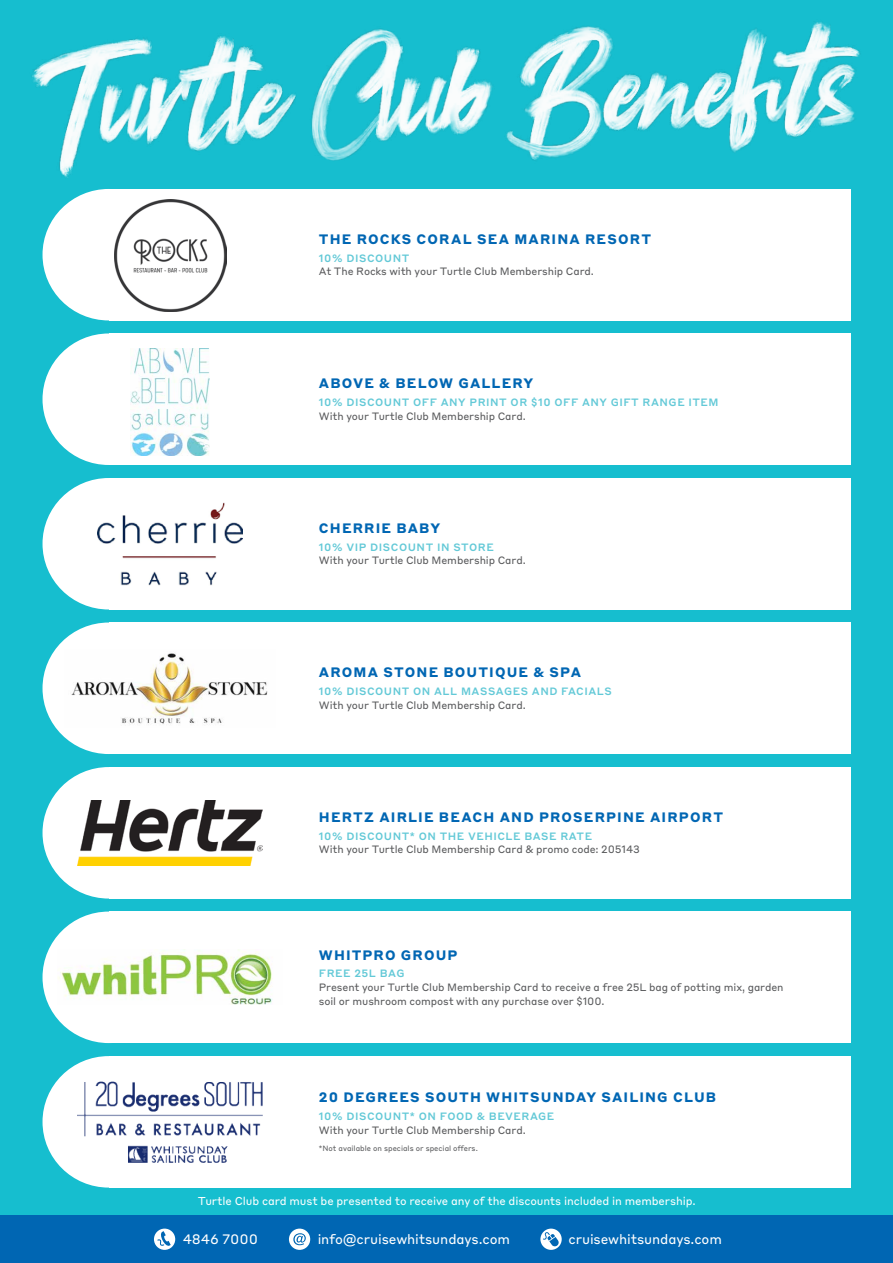
<style>
.page{position:relative;width:893px;height:1263px;background:#fff}
.page>*{position:absolute;margin:0;border:0;box-sizing:border-box;transform-origin:0 0}
.t1{font:700 13.5px "Styrene B";letter-spacing:.085em;color:#0066b3}
.t2{font:13.5px "Styrene B";letter-spacing:-.01em;color:#fff}
.t3{font:11.25px "Styrene B";letter-spacing:-.01em;color:#fff}
.t4{font:10.5px/13.5px "Styrene B";letter-spacing:-.01em;color:#58595b}
.t5{font:500 10.5px "Styrene B";letter-spacing:.05em;color:#63c9d7}
.t6{font:7.5px "Styrene B";color:#58595b}
</style>
<div class="page">
<div style="left:0;top:0;width:893px;height:1236px;background:#16becf"></div>
<div style="left:109px;top:189px;width:741px;height:131px;background:#fff"></div>
<div style="left:43px;top:189px;width:132px;height:131px;background:#fff;border-radius:50%"></div>
<img style="left:114px;top:199px;width:112px;height:112px">
<div style="left:109px;top:333px;width:741px;height:132px;background:#fff"></div>
<div style="left:43px;top:333px;width:132px;height:132px;background:#fff;border-radius:50%"></div>
<img style="left:131px;top:348px;width:78px;height:107px">
<div style="left:109px;top:478px;width:741px;height:131px;background:#fff"></div>
<div style="left:43px;top:478px;width:132px;height:131px;background:#fff;border-radius:50%"></div>
<img style="left:97px;top:502px;width:146px;height:83px">
<div style="left:109px;top:622px;width:741px;height:132px;background:#fff"></div>
<div style="left:43px;top:622px;width:132px;height:132px;background:#fff;border-radius:50%"></div>
<img style="left:71px;top:653px;width:197px;height:71px">
<div style="left:109px;top:767px;width:741px;height:131px;background:#fff"></div>
<div style="left:43px;top:767px;width:132px;height:131px;background:#fff;border-radius:50%"></div>
<img style="left:78px;top:800px;width:184px;height:65px">
<div style="left:109px;top:1056px;width:741px;height:131px;background:#fff"></div>
<div style="left:43px;top:1056px;width:132px;height:131px;background:#fff;border-radius:50%"></div>
<img style="left:78px;top:1081px;width:184px;height:81px">
<div style="left:109px;top:911px;width:741px;height:132px;background:#fff"></div>
<div style="left:43px;top:911px;width:132px;height:132px;background:#fff;border-radius:50%"></div>
<img style="left:58px;top:952px;width:215px;height:53px">
<div style="left:0;top:1215px;width:893px;height:48px;background:#0066b3"></div>
<svg style="left:154px;top:1228px;width:21px;height:22px"></svg>
<svg style="left:289px;top:1228px;width:21px;height:22px"></svg>
<svg style="left:540px;top:1228px;width:22px;height:22px"></svg>
<img style="left:32px;top:22px;width:828px;height:156px">
<p class="t1" style="left:319px;top:227px;width:334px">THE ROCKS CORAL SEA MARINA RESORT</p>
<p class="t5" style="left:319px;top:249px;width:92px">10% DISCOUNT</p>
<p class="t4" style="left:319px;top:264px;width:277px">At The Rocks with your Turtle Club Membership Card.</p>
<p class="t1" style="left:319px;top:372px;width:216px">ABOVE &amp; BELOW GALLERY</p>
<p class="t5" style="left:319px;top:393px;width:401px">10% DISCOUNT OFF ANY PRINT OR $10 OFF ANY GIFT RANGE ITEM</p>
<p class="t4" style="left:319px;top:408px;width:208px">With your Turtle Club Membership Card.</p>
<p class="t1" style="left:319px;top:516px;width:123px">CHERRIE BABY</p>
<p class="t5" style="left:319px;top:538px;width:176px">10% VIP DISCOUNT IN STORE</p>
<p class="t4" style="left:319px;top:553px;width:208px">With your Turtle Club Membership Card.</p>
<p class="t1" style="left:319px;top:661px;width:264px">AROMA STONE BOUTIQUE &amp; SPA</p>
<p class="t5" style="left:319px;top:682px;width:294px">10% DISCOUNT ON ALL MASSAGES AND FACIALS</p>
<p class="t4" style="left:319px;top:697px;width:208px">With your Turtle Club Membership Card.</p>
<p class="t1" style="left:319px;top:805px;width:406px">HERTZ AIRLIE BEACH AND PROSERPINE AIRPORT</p>
<p class="t5" style="left:319px;top:827px;width:275px">10% DISCOUNT* ON THE VEHICLE BASE RATE</p>
<p class="t4" style="left:319px;top:842px;width:322px">With your Turtle Club Membership Card &amp; promo code: 205143</p>
<p class="t1" style="left:319px;top:943px;width:140px">WHITPRO GROUP</p>
<p class="t5" style="left:319px;top:965px;width:87px">FREE 25L BAG</p>
<p class="t4" style="left:319px;top:980px;width:466px">Present your Turtle Club Membership Card to receive a free 25L bag of potting mix, garden soil or mushroom compost with any purchase over $100.</p>
<p class="t1" style="left:319px;top:1086px;width:399px">20 DEGREES SOUTH WHITSUNDAY SAILING CLUB</p>
<p class="t5" style="left:319px;top:1107px;width:237px">10% DISCOUNT* ON FOOD &amp; BEVERAGE</p>
<p class="t4" style="left:319px;top:1122px;width:208px">With your Turtle Club Membership Card.</p>
<p class="t6" style="left:319px;top:1142px;width:160px">*Not available on specials or special offers.</p>
<p class="t3" style="left:198px;top:1192px;width:499px">Turtle Club card must be presented to receive any of the discounts included in membership.</p>
<p class="t2" style="left:183px;top:1228px;width:77px">4846 7000</p>
<p class="t2" style="left:318px;top:1228px;width:194px">info@cruisewhitsundays.com</p>
<p class="t2" style="left:569px;top:1228px;width:155px">cruisewhitsundays.com</p>
</div>
